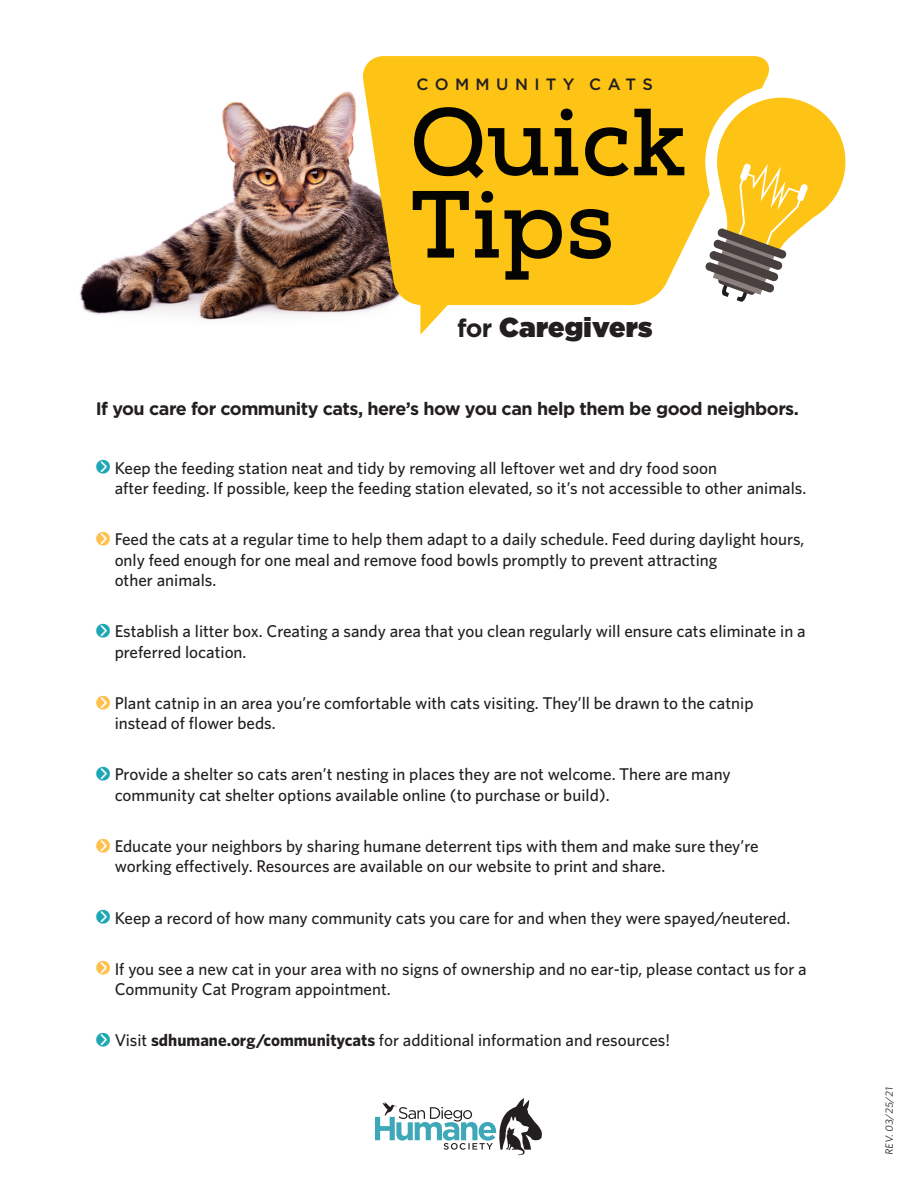
<style>
.page{position:relative;width:918px;height:1188px;background:#fff}
.page>*{position:absolute;margin:0;border:0;box-sizing:border-box;transform-origin:0 0}
.t1{font:900 27.45px "Gotham";letter-spacing:.01em;color:#231f20}
.t2{font:700 18px "Gotham";letter-spacing:-.03em;color:#231f20}
.t3{font:500 17.1px/20.4px "Whitney";color:#231f20}
.t4{font:500 16.35px "Gotham";letter-spacing:.39em;color:#231f20}
.t5{font:10.5px "Whitney";color:#231f20}
.s1{font-weight:700;font-size:25.2px}
.s2{font-family:"KG Arrows";font-weight:400;font-size:25.5px;color:#1da6b3}
.s3{font-family:"KG Arrows";font-weight:400;font-size:25.5px;color:#fec04f}
.s4{font-weight:700}
</style>
<div class="page">
<img style="left:79px;top:91px;width:284px;height:229px">
<svg style="left:363px;top:56px;width:406px;height:279px;fill:#fec415"></svg>
<svg style="left:414px;top:107px;width:134px;height:71px"></svg>
<svg style="left:554px;top:109px;width:24px;height:66px"></svg>
<svg style="left:585px;top:109px;width:99px;height:67px"></svg>
<svg style="left:413px;top:191px;width:56px;height:67px"></svg>
<svg style="left:475px;top:191px;width:87px;height:89px"></svg>
<svg style="left:570px;top:209px;width:41px;height:50px"></svg>
<svg style="left:692px;top:86px;width:154px;height:228px"></svg>
<svg style="left:375px;top:1098px;width:167px;height:57px"></svg>
<p class="t4" style="left:417px;top:73px;width:238px">COMMUNITY CATS</p>
<p class="t1" style="left:457px;top:307px;width:197px"><span class="s1">for</span> Caregivers</p>
<p class="t2" style="left:96px;top:397px;width:705px">If you care for community cats, here’s how you can help them be good neighbors.</p>
<p class="t3" style="left:115px;top:457px;width:693px;text-indent:-19px"><span class="s2">u</span> Keep the feeding station neat and tidy by removing all leftover wet and dry food soon<br>after feeding. If possible, keep the feeding station elevated, so it’s not accessible to other animals.</p>
<p class="t3" style="left:115px;top:529px;width:691px;text-indent:-19px"><span class="s3">u</span> Feed the cats at a regular time to help them adapt to a daily schedule. Feed during daylight hours, only feed enough for one meal and remove food bowls promptly to prevent attracting<br>other animals.</p>
<p class="t3" style="left:115px;top:621px;width:692px;text-indent:-19px"><span class="s2">u</span> Establish a litter box. Creating a sandy area that you clean regularly will ensure cats eliminate in a preferred location.</p>
<p class="t3" style="left:115px;top:692px;width:640px;text-indent:-19px"><span class="s3">u</span> Plant catnip in an area you’re comfortable with cats visiting. They’ll be drawn to the catnip instead of flower beds.</p>
<p class="t3" style="left:115px;top:764px;width:618px;text-indent:-19px"><span class="s2">u</span> Provide a shelter so cats aren’t nesting in places they are not welcome. There are many community cat shelter options available online (to purchase or build).</p>
<p class="t3" style="left:115px;top:836px;width:646px;text-indent:-19px"><span class="s3">u</span> Educate your neighbors by sharing humane deterrent tips with them and make sure they’re working effectively. Resources are available on our website to print and share.</p>
<p class="t3" style="left:96px;top:907px;width:696px"><span class="s2">u</span> Keep a record of how many community cats you care for and when they were spayed/neutered.</p>
<p class="t3" style="left:115px;top:958px;width:694px;text-indent:-19px"><span class="s3">u</span> If you see a new cat in your area with no signs of ownership and no ear-tip, please contact us for a<br>Community Cat Program appointment.</p>
<p class="t3" style="left:96px;top:1030px;width:576px"><span class="s2">u</span> Visit <span class="s4">sdhumane.org/communitycats</span> for additional information and resources!</p>
<p class="t5" style="left:882px;top:1155px;width:71px;rotate:-90deg">REV.03/25/21</p>
</div>
